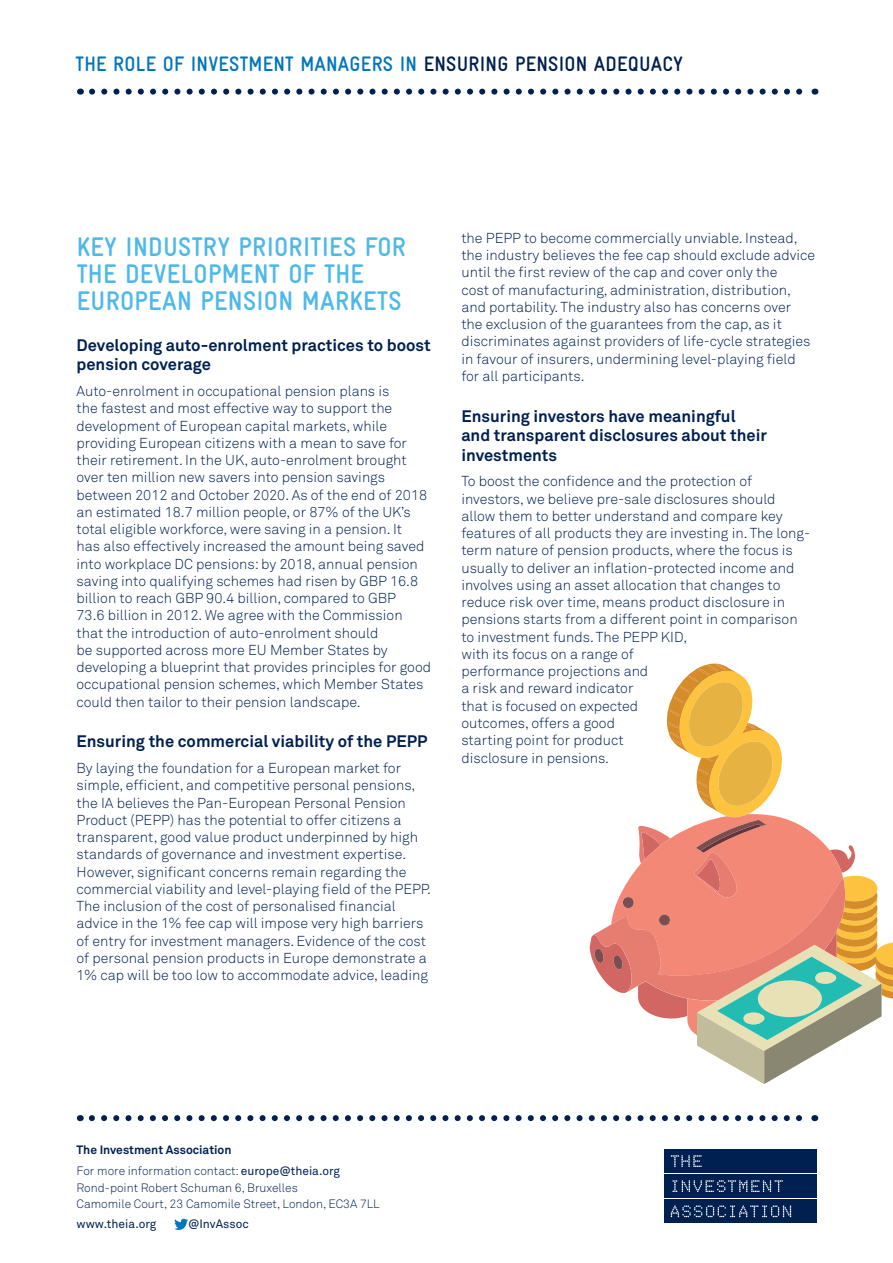
<style>
.page{position:relative;width:893px;height:1263px;background:#fff}
.page>*{position:absolute;margin:0;border:0;box-sizing:border-box;transform-origin:0 0}
.t1{font:700 27px/27px "Gravur Condensed";letter-spacing:.01em;color:#4eb9e9}
.PAGEHEADER{font:700 21px "Gravur Condensed";letter-spacing:.01em;color:#0076be}
.t2{font:700 16.5px/19.5px "Akkurat Std";color:#002051}
.t3{font:300 14.25px/17.2px "Akkurat Std";color:#002051}
.t4{font:300 12px "Akkurat Std";color:#002051}
.t5{font:700 12px "Akkurat Std";color:#002051}
.t6{font:12px "Akkurat Std";color:#002051}
.s1{color:#002051}
.s2{font-weight:400}
</style>
<div class="page">
<svg style="left:92px;top:89px;width:711px;height:6px"></svg>
<svg style="left:593px;top:663px;width:300px;height:421px"></svg>
<svg style="left:92px;top:1115px;width:710px;height:6px"></svg>
<div style="left:664px;top:1149px;width:153px;height:24px;background:#002051"></div>
<div style="left:664px;top:1174px;width:153px;height:24px;background:#002051"></div>
<div style="left:664px;top:1199px;width:153px;height:24px;background:#002051"></div>
<svg style="left:671px;top:1155px;width:31px;height:12px"></svg>
<svg style="left:672px;top:1180px;width:111px;height:12px"></svg>
<svg style="left:671px;top:1205px;width:120px;height:12px"></svg>
<svg style="left:174px;top:1218px;width:14px;height:12px"></svg>
<p class="PAGEHEADER" style="left:76px;top:52px;width:609px">THE ROLE OF INVESTMENT MANAGERS IN <span class="s1">ENSURING PENSION ADEQUACY</span></p>
<p class="t1" style="left:77px;top:234px;width:331px">KEY INDUSTRY PRIORITIES FOR<br>THE DEVELOPMENT OF THE<br>EUROPEAN PENSION MARKETS</p>
<p class="t2" style="left:77px;top:335px;width:356px">Developing auto-enrolment practices to boost pension coverage</p>
<p class="t3" style="left:77px;top:382px;width:356px">Auto-enrolment in occupational pension plans is<br>the fastest and most effective way to support the development of European capital markets, while providing European citizens with a mean to save for their retirement. In the UK, auto-enrolment brought over ten million new savers into pension savings between 2012 and October 2020. As of the end of 2018 an estimated 18.7 million people, or 87% of the UK’s total eligible workforce, were saving in a pension. It<br>has also effectively increased the amount being saved into workplace DC pensions: by 2018, annual pension saving into qualifying schemes had risen by GBP 16.8 billion to reach GBP 90.4 billion, compared to GBP<br>73.6 billion in 2012. We agree with the Commission that the introduction of auto-enrolment should<br>be supported across more EU Member States by developing a blueprint that provides principles for good occupational pension schemes, which Member States could then tailor to their pension landscape.</p>
<p class="t2" style="left:77px;top:732px;width:352px">Ensuring the commercial viability of the PEPP</p>
<p class="t3" style="left:77px;top:759px;width:356px">By laying the foundation for a European market for simple, efficient, and competitive personal pensions, the IA believes the Pan-European Personal Pension Product (PEPP) has the potential to offer citizens a transparent, good value product underpinned by high standards of governance and investment expertise.<br>However, significant concerns remain regarding the commercial viability and level-playing field of the PEPP.<br>The inclusion of the cost of personalised financial advice in the 1% fee cap will impose very high barriers of entry for investment managers. Evidence of the cost of personal pension products in Europe demonstrate a 1% cap will be too low to accommodate advice, leading</p>
<p class="t3" style="left:461px;top:229px;width:355px">the PEPP to become commercially unviable. Instead, the industry believes the fee cap should exclude advice until the first review of the cap and cover only the<br>cost of manufacturing, administration, distribution, and portability. The industry also has concerns over the exclusion of the guarantees from the cap, as it discriminates against providers of life-cycle strategies in favour of insurers, undermining level-playing field for all participants.</p>
<p class="t2" style="left:461px;top:406px;width:307px">Ensuring investors have meaningful and transparent disclosures about their investments</p>
<p class="t3" style="left:461px;top:473px;width:350px">To boost the confidence and the protection of investors, we believe pre-sale disclosures should allow them to better understand and compare key features of all products they are investing in. The long&shy;term nature of pension products, where the focus is usually to deliver an inflation-protected income and involves using an asset allocation that changes to reduce risk over time, means product disclosure in pensions starts from a different point in comparison to investment funds. The PEPP KID,<br>with its focus on a range of<br>performance projections and<br>a risk and reward indicator<br>that is focused on expected<br>outcomes, offers a good<br>starting point for product<br>disclosure in pensions.</p>
<p class="t5" style="left:77px;top:1143px;width:156px">The Investment Association</p>
<p class="t4" style="left:77px;top:1164px;width:265px">For more information contact: <span class="s2">europe@theia.org</span></p>
<p class="t4" style="left:77px;top:1180px;width:223px">Rond-point Robert Schuman 6, Bruxelles</p>
<p class="t4" style="left:77px;top:1197px;width:305px">Camomile Court, 23 Camomile Street, London, EC3A 7LL</p>
<p class="t6" style="left:77px;top:1217px;width:81px">www.theia.org</p>
<p class="t6" style="left:188px;top:1217px;width:62px">@InvAssoc</p>
</div>
